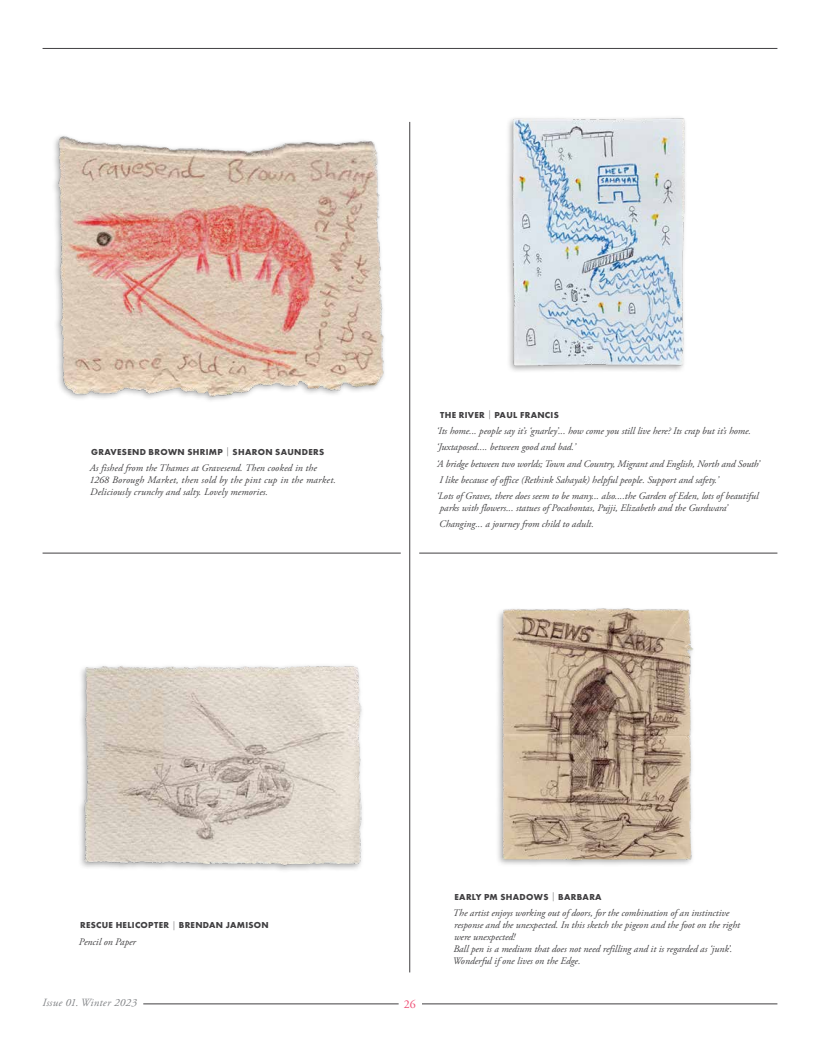
<style>
.page{position:relative;width:820px;height:1049px;background:#fff}
.page>*{position:absolute;margin:0;border:0;box-sizing:border-box;transform-origin:0 0}
.t1{font:12px "Adobe Garamond Pro";color:#ef4e74}
.t2{font:italic 11px "Adobe Garamond Pro";letter-spacing:.025em;color:#818386}
.t3{font:italic 10px/12px "Adobe Garamond Pro";color:#414042}
.t4{font:700 9px "Futura PT";letter-spacing:.035em;color:#414042}
.s1{font-weight:300}
</style>
<div class="page">
<hr style="left:43px;top:48px;width:734px;height:1px;background:#414042">
<hr style="left:143px;top:1003px;width:255px;height:1px;background:#414042">
<hr style="left:419px;top:1003px;width:358px;height:1px;background:#414042">
<div style="left:398px;top:995px;width:23px;height:17px;background:#fff"></div>
<img style="left:54px;top:136px;width:330px;height:265px">
<img style="left:508px;top:117px;width:177px;height:254px">
<img style="left:498px;top:608px;width:196px;height:257px">
<img style="left:80px;top:665px;width:282px;height:205px">
<hr style="left:43px;top:553px;width:357px;height:1px;background:#414042">
<hr style="left:419px;top:553px;width:358px;height:1px;background:#414042">
<hr style="left:409px;top:122px;width:1px;height:850px;background:#414042">
<p class="t4" style="left:91px;top:446px;width:234px">GRAVESEND BROWN SHRIMP <span class="s1">|</span> SHARON SAUNDERS</p>
<p class="t3" style="left:89px;top:462px;width:248px">As fished from the Thames at Gravesend. Then cooked in the<br>1268 Borough Market, then sold by the pint cup in the market.<br>Deliciously crunchy and salty. Lovely memories.</p>
<p class="t4" style="left:440px;top:409px;width:120px">THE RIVER <span class="s1">|</span> PAUL FRANCIS</p>
<p class="t3" style="left:436px;top:423px;width:324px;line-height:16.2px">‘Its home... people say it’s ‘gnarley’... how come you still live here? Its crap but it’s home. ‘Juxtaposed.... between good and bad.’<br>‘A bridge between two worlds; Town and Country, Migrant and English, North and South’ I like because of office (Rethink Sahayak) helpful people. Support and safety.’<br>‘Lots of Graves, there does seem to be many... also....the Garden of Eden, lots of beautiful</p>
<p class="t3" style="left:439px;top:500px;width:290px;line-height:16.2px">parks with flowers... statues of Pocahontas, Pujji, Elizabeth and the Gurdwara’<br>Changing... a journey from child to adult.</p>
<p class="t4" style="left:80px;top:919px;width:190px">RESCUE HELICOPTER <span class="s1">|</span> BRENDAN JAMISON</p>
<p class="t3" style="left:79px;top:935px;width:59px">Pencil on Paper</p>
<p class="t2" style="left:43px;top:996px;width:96px">Issue 01. Winter 2023</p>
<p class="t1" style="left:404px;top:997px;width:13px">26</p>
<p class="t4" style="left:454px;top:891px;width:148px">EARLY PM SHADOWS <span class="s1">|</span> BARBARA</p>
<p class="t3" style="left:452px;top:907px;width:288px">The artist enjoys working out of doors, for the combination of an instinctive response and the unexpected. In this sketch the pigeon and the foot on the right were unexpected!<br>Ball pen is a medium that does not need refilling and it is regarded as ‘junk’.<br>Wonderful if one lives on the Edge.</p>
</div>
